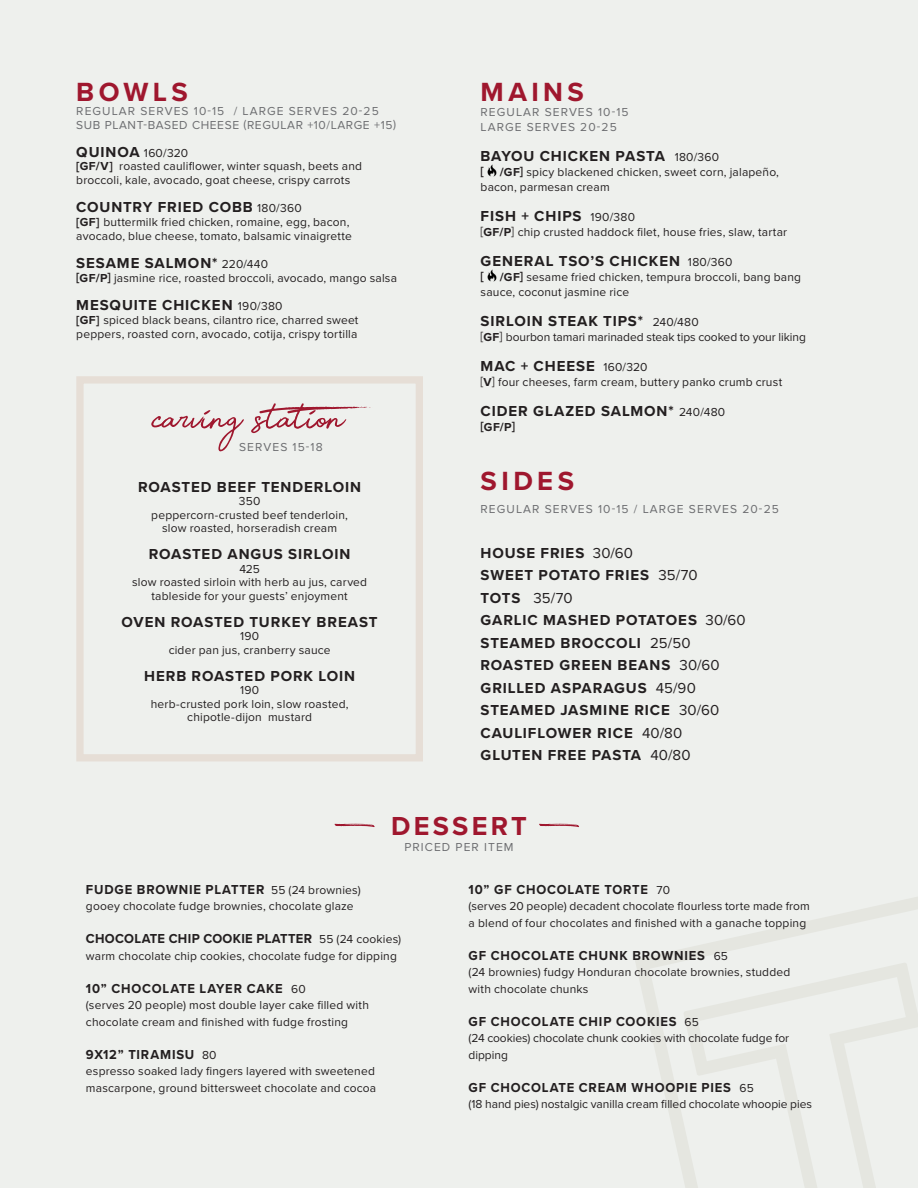
<style>
.page{position:relative;width:918px;height:1188px;background:#eef0ed}
.page>*{position:absolute;margin:0;border:0;box-sizing:border-box;transform-origin:0 0}
.Raleway{font:51px "Beauty";color:#9f172e}
.Raleway-2{font:700 27.3px "Proxima Nova";letter-spacing:.165em;color:#9f172e}
.t1{font:700 27px "Proxima Nova";letter-spacing:.12em;color:#9f172e}
.Raleway-3{font:700 15px "Proxima Nova";letter-spacing:.06em;color:#231f20}
.Raleway-4{font:15px "Proxima Nova";color:#231f20}
.Raleway-5{font:700 13.5px "Proxima Nova";letter-spacing:.06em;color:#231f20;scale:.96 1}
.Raleway-6{font:700 13.5px "Proxima Nova";letter-spacing:.025em;color:#231f20;scale:.96 1}
.Raleway-7{font:12px/16.5px "Proxima Nova";letter-spacing:.015em;color:#231f20}
.Raleway-8{font:12px/16.5px "Proxima Nova";letter-spacing:-.005em;color:#231f20}
.Raleway-9{font:12px "Proxima Nova";letter-spacing:.09em;color:#6c6d70}
.Raleway-10{font:12px "Proxima Nova";letter-spacing:.05em;color:#6c6d70}
.Raleway-11{font:700 12px "Proxima Nova";color:#231f20}
.s1{font-weight:700;font-size:15px}
.s2{font-weight:700}
.s3{font-weight:400;font-size:12px}
.s4{font-weight:400}
</style>
<div class="page">
<svg style="left:635px;top:897px;width:283px;height:291px"></svg>
<div style="left:76px;top:376px;width:347px;height:385px;border:7px solid #e6ded6"></div>
<svg style="left:487px;top:165px;width:9px;height:11px"></svg>
<svg style="left:487px;top:270px;width:9px;height:11px"></svg>
<svg style="left:335px;top:824px;width:40px;height:3px"></svg>
<svg style="left:539px;top:824px;width:40px;height:3px"></svg>
<p class="Raleway-2" style="left:76px;top:71px;width:113px">BOWLS</p>
<p class="Raleway-9" style="left:76px;top:104px;width:304px">REGULAR SERVES 10-15 / LARGE SERVES 20-25</p>
<p class="Raleway-10" style="left:76px;top:118px;width:321px">SUB PLANT-BASED CHEESE (REGULAR +10/LARGE +15)</p>
<p class="Raleway-7" style="left:76px;top:145px;width:113px"><span class="s1">QUINOA</span> 160/320</p>
<p class="Raleway-7" style="left:76px;top:160px;width:287px;line-height:14px"><span class="s2">[GF/V]</span> roasted cauliflower, winter squash, beets and broccoli, kale, avocado, goat cheese, crispy carrots</p>
<p class="Raleway-3" style="left:76px;top:196px;width:227px">COUNTRY FRIED COBB <span class="s3">180/360</span></p>
<p class="Raleway-7" style="left:76px;top:216px;width:277px;line-height:14px"><span class="s2">[GF]</span> buttermilk fried chicken, romaine, egg, bacon, avocado, blue cheese, tomato, balsamic vinaigrette</p>
<p class="Raleway-3" style="left:76px;top:252px;width:193px">SESAME SALMON* <span class="s3">220/440</span></p>
<p class="Raleway-7" style="left:76px;top:270px;width:322px"><span class="s2">[GF/P]</span> jasmine rice, roasted broccoli, avocado, mango salsa</p>
<p class="Raleway-3" style="left:76px;top:294px;width:208px">MESQUITE CHICKEN <span class="s3">190/380</span></p>
<p class="Raleway-7" style="left:76px;top:313px;width:284px;line-height:14px"><span class="s2">[GF]</span> spiced black beans, cilantro rice, charred sweet peppers, roasted corn, avocado, cotija, crispy tortilla</p>
<p class="Raleway" style="left:154px;top:399px;width:228px">carving station</p>
<p class="Raleway-9" style="left:239px;top:440px;width:85px">SERVES 15-18</p>
<p class="Raleway-3" style="left:138px;top:476px;width:225px">ROASTED BEEF TENDERLOIN</p>
<p class="Raleway-7" style="left:239px;top:493px;width:23px">350</p>
<p class="Raleway-7" style="left:151px;top:508px;width:198px;line-height:13.5px;text-align:center">peppercorn-crusted beef tenderloin, slow roasted, horseradish cream</p>
<p class="Raleway-3" style="left:149px;top:543px;width:203px">ROASTED ANGUS SIRLOIN</p>
<p class="Raleway-7" style="left:239px;top:561px;width:22px">425</p>
<p class="Raleway-7" style="left:132px;top:576px;width:237px;line-height:13.5px;text-align:center">slow roasted sirloin with herb au jus, carved tableside for your guests’ enjoyment</p>
<p class="Raleway-3" style="left:122px;top:611px;width:258px">OVEN ROASTED TURKEY BREAST</p>
<p class="Raleway-7" style="left:240px;top:628px;width:21px">190</p>
<p class="Raleway-7" style="left:169px;top:642px;width:163px">cider pan jus, cranberry sauce</p>
<p class="Raleway-3" style="left:144px;top:665px;width:213px">HERB ROASTED PORK LOIN</p>
<p class="Raleway-7" style="left:240px;top:682px;width:21px">190</p>
<p class="Raleway-7" style="left:151px;top:697px;width:199px;line-height:13.5px;text-align:center">herb-crusted pork loin, slow roasted, chipotle-dijon mustard</p>
<p class="Raleway-2" style="left:481px;top:71px;width:105px">MAINS</p>
<p class="Raleway-9" style="left:481px;top:105px;width:150px">REGULAR SERVES 10-15</p>
<p class="Raleway-9" style="left:481px;top:120px;width:138px">LARGE SERVES 20-25</p>
<p class="Raleway-3" style="left:481px;top:145px;width:240px">BAYOU CHICKEN PASTA <span class="s3">180/360</span></p>
<p class="Raleway-11" style="left:481px;top:163px;width:5px">[</p>
<p class="Raleway-7" style="left:481px;top:165px;width:300px;line-height:15px;text-indent:19px"><span class="s2">/GF]</span> spicy blackened chicken, sweet corn, jalapeño, bacon, parmesan cream</p>
<p class="Raleway-3" style="left:481px;top:205px;width:156px">FISH + CHIPS <span class="s3">190/380</span></p>
<p class="Raleway-7" style="left:481px;top:224px;width:308px">[<span class="s2">GF/P</span>] chip crusted haddock filet, house fries, slaw, tartar</p>
<p class="Raleway-3" style="left:481px;top:250px;width:253px">GENERAL TSO’S CHICKEN <span class="s3">180/360</span></p>
<p class="Raleway-11" style="left:481px;top:268px;width:5px">[</p>
<p class="Raleway-7" style="left:481px;top:270px;width:322px;line-height:15px;text-indent:19px"><span class="s2">/GF]</span> sesame fried chicken, tempura broccoli, bang bang sauce, coconut jasmine rice</p>
<p class="Raleway-3" style="left:481px;top:310px;width:220px">SIRLOIN STEAK TIPS* <span class="s3">240/480</span></p>
<p class="Raleway-8" style="left:481px;top:329px;width:327px">[<span class="s2">GF</span>] bourbon tamari marinaded steak tips cooked to your liking</p>
<p class="Raleway-3" style="left:481px;top:355px;width:168px">MAC + CHEESE <span class="s3">160/320</span></p>
<p class="Raleway-7" style="left:481px;top:374px;width:303px">[<span class="s2">V</span>] four cheeses, farm cream, buttery panko crumb crust</p>
<p class="Raleway-3" style="left:481px;top:400px;width:246px">CIDER GLAZED SALMON* <span class="s3">240/480</span></p>
<p class="Raleway-11" style="left:481px;top:418px;width:36px">[GF/P]</p>
<p class="Raleway-2" style="left:481px;top:461px;width:95px">SIDES</p>
<p class="Raleway-9" style="left:481px;top:502px;width:300px">REGULAR SERVES 10-15 / LARGE SERVES 20-25</p>
<p class="Raleway-3" style="left:481px;top:542px;width:154px">HOUSE FRIES <span class="s4">30/60</span></p>
<p class="Raleway-3" style="left:481px;top:564px;width:218px">SWEET POTATO FRIES <span class="s4">35/70</span></p>
<p class="Raleway-4" style="left:481px;top:589px;width:93px"><span class="s2">TOTS</span> 35/70</p>
<p class="Raleway-3" style="left:481px;top:609px;width:267px">GARLIC MASHED POTATOES <span class="s4">30/60</span></p>
<p class="Raleway-3" style="left:481px;top:632px;width:212px">STEAMED BROCCOLI <span class="s4">25/50</span></p>
<p class="Raleway-3" style="left:481px;top:654px;width:241px">ROASTED GREEN BEANS <span class="s4">30/60</span></p>
<p class="Raleway-3" style="left:481px;top:677px;width:217px">GRILLED ASPARAGUS <span class="s4">45/90</span></p>
<p class="Raleway-3" style="left:481px;top:699px;width:240px">STEAMED JASMINE RICE <span class="s4">30/60</span></p>
<p class="Raleway-3" style="left:481px;top:722px;width:203px">CAULIFLOWER RICE <span class="s4">40/80</span></p>
<p class="Raleway-3" style="left:481px;top:744px;width:212px">GLUTEN FREE PASTA <span class="s4">40/80</span></p>
<p class="t1" style="left:391px;top:806px;width:137px">DESSERT</p>
<p class="Raleway-9" style="left:404px;top:840px;width:111px">PRICED PER ITEM</p>
<p class="Raleway-5" style="left:86px;top:879px;width:288px">FUDGE BROWNIE PLATTER <span class="s3">55 (24 brownies)</span></p>
<p class="Raleway-7" style="left:86px;top:898px;width:269px">gooey chocolate fudge brownies, chocolate glaze</p>
<p class="Raleway-6" style="left:86px;top:928px;width:330px">CHOCOLATE CHIP COOKIE PLATTER <span class="s3">55 (24 cookies)</span></p>
<p class="Raleway-7" style="left:86px;top:948px;width:312px">warm chocolate chip cookies, chocolate fudge for dipping</p>
<p class="Raleway-5" style="left:86px;top:978px;width:231px">10” CHOCOLATE LAYER CAKE <span class="s3">60</span></p>
<p class="Raleway-7" style="left:86px;top:997px;width:284px">(serves 20 people) most double layer cake filled with chocolate cream and finished with fudge frosting</p>
<p class="Raleway-5" style="left:86px;top:1044px;width:138px">9X12” TIRAMISU <span class="s3">80</span></p>
<p class="Raleway-7" style="left:86px;top:1063px;width:292px">espresso soaked lady fingers layered with sweetened mascarpone, ground bittersweet chocolate and cocoa</p>
<p class="Raleway-5" style="left:469px;top:879px;width:211px">10” GF CHOCOLATE TORTE <span class="s3">70</span></p>
<p class="Raleway-7" style="left:469px;top:898px;width:343px">(serves 20 people) decadent chocolate flourless torte made from a blend of four chocolates and finished with a ganache topping</p>
<p class="Raleway-5" style="left:469px;top:945px;width:272px">GF CHOCOLATE CHUNK BROWNIES <span class="s3">65</span></p>
<p class="Raleway-7" style="left:469px;top:964px;width:323px">(24 brownies) fudgy Honduran chocolate brownies, studded with chocolate chunks</p>
<p class="Raleway-5" style="left:469px;top:1011px;width:241px">GF CHOCOLATE CHIP COOKIES <span class="s3">65</span></p>
<p class="Raleway-8" style="left:469px;top:1030px;width:322px">(24 cookies) chocolate chunk cookies with chocolate fudge for dipping</p>
<p class="Raleway-5" style="left:469px;top:1077px;width:299px">GF CHOCOLATE CREAM WHOOPIE PIES <span class="s3">65</span></p>
<p class="Raleway-8" style="left:469px;top:1096px;width:345px">(18 hand pies) nostalgic vanilla cream filled chocolate whoopie pies</p>
</div>
